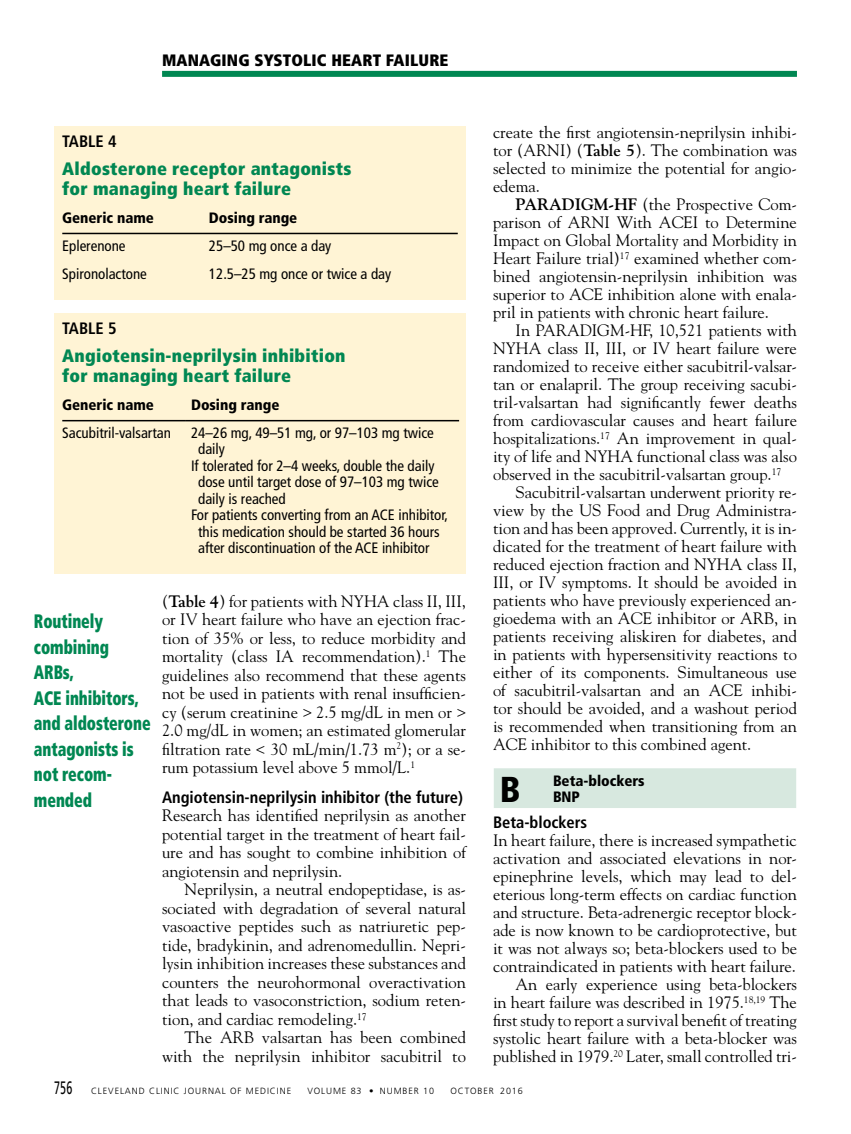
<style>
.page{position:relative;width:851px;height:1134px;background:#fff}
.page>*{position:absolute;margin:0;border:0;box-sizing:border-box;transform-origin:0 0}
.t1{font:900 condensed 36px "Frutiger LT Std";color:#000}
.t2{font:900 condensed 19.5px/25.5px "Frutiger LT Std";letter-spacing:-.005em;color:#008752;scale:.8 1}
.t3{font:900 condensed 18px/19.5px "Frutiger LT Std";letter-spacing:.015em;color:#008752}
.t4{font:16.5px/18px "Goudy Std";color:#000;text-align:justify}
.t5{font:700 condensed 16.5px "Frutiger LT Std";color:#000}
.t6{font:900 condensed 16.5px "Frutiger LT Std";letter-spacing:.01em;color:#000}
.t7{font:condensed 15px "Frutiger LT Std";color:#000}
.t8{font:900 condensed 15px/16.5px "Frutiger LT Std";color:#000}
.t9{font:300 9px "Frutiger LT Std";letter-spacing:.1em;color:#000}
.s1{font-weight:700}
.s2{font-weight:400;font-size:18px}
</style>
<div class="page">
<div style="left:162px;top:71px;width:634px;height:6px;background:#008752"></div>
<div style="left:494px;top:768px;width:302px;height:40px;background:#d7e8df"></div>
<div style="left:54px;top:126px;width:412px;height:173px;background:#fff4d5"></div>
<hr style="left:62px;top:233px;width:141px;height:1px;background:#000">
<hr style="left:203px;top:233px;width:255px;height:1px;background:#000">
<div style="left:54px;top:313px;width:412px;height:261px;background:#fff4d5"></div>
<hr style="left:62px;top:420px;width:123px;height:1px;background:#000">
<hr style="left:185px;top:420px;width:274px;height:1px;background:#000">
<p class="t6" style="left:162px;top:51px;width:288px">MANAGING SYSTOLIC HEART FAILURE</p>
<p class="t5" style="left:62px;top:131px;width:56px">TABLE 4</p>
<p class="t3" style="left:62px;top:159px;width:290px">Aldosterone receptor antagonists for managing heart failure</p>
<p class="t8" style="left:62px;top:209px;width:93px">Generic name</p>
<p class="t8" style="left:209px;top:209px;width:90px">Dosing range</p>
<p class="t7" style="left:62px;top:237px;width:65px">Eplerenone</p>
<p class="t7" style="left:209px;top:237px;width:124px">25–50 mg once a day</p>
<p class="t7" style="left:62px;top:265px;width:86px">Spironolactone</p>
<p class="t7" style="left:209px;top:265px;width:184px">12.5–25 mg once or twice a day</p>
<p class="t5" style="left:62px;top:318px;width:56px">TABLE 5</p>
<p class="t3" style="left:62px;top:346px;width:285px">Angiotensin-neprilysin inhibition for managing heart failure</p>
<p class="t8" style="left:62px;top:396px;width:93px">Generic name</p>
<p class="t8" style="left:191px;top:396px;width:90px">Dosing range</p>
<p class="t7" style="left:62px;top:424px;width:110px">Sacubitril-valsartan</p>
<p class="t7" style="left:191px;top:424px;width:244px">24–26 mg, 49–51 mg, or 97–103 mg twice</p>
<p class="t7" style="left:198px;top:440px;width:28px">daily</p>
<p class="t7" style="left:191px;top:457px;width:245px">If tolerated for 2–4 weeks, double the daily</p>
<p class="t7" style="left:198px;top:473px;width:242px">dose until target dose of 97–103 mg twice</p>
<p class="t7" style="left:198px;top:490px;width:89px">daily is reached</p>
<p class="t7" style="left:191px;top:506px;width:258px">For patients converting from an ACE inhibitor,</p>
<p class="t7" style="left:198px;top:523px;width:243px">this medication should be started 36 hours</p>
<p class="t7" style="left:198px;top:539px;width:233px">after discontinuation of the ACE inhibitor</p>
<p class="t2" style="left:34px;top:608px;width:147px">Routinely combining<br>ARBs,<br>ACE inhibitors, and aldosterone antagonists is not recom&shy;mended</p>
<p class="t4" style="left:162px;top:592px;width:305px;line-height:18.5px">(<span class="s1">Table 4</span>) for patients with NYHA class II, III, or IV heart failure who have an ejection frac&shy;tion of 35% or less, to reduce morbidity and mortality (class IA recommendation).<sup>1</sup> The guidelines also recommend that these agents not be used in patients with renal insufficien&shy;cy (serum creatinine &gt; 2.5 mg/dL in men or &gt; 2.0 mg/dL in women; an estimated glomerular filtration rate &lt; 30 mL/min/1.73 m<sup>2</sup>); or a se&shy;rum potassium level above 5 mmol/L.<sup>1</sup></p>
<p class="t5" style="left:162px;top:787px;width:302px">Angiotensin-neprilysin inhibitor (the future)</p>
<p class="t4" style="left:162px;top:806px;width:306px;line-height:18.5px">Research has identified neprilysin as another potential target in the treatment of heart fail&shy;ure and has sought to combine inhibition of angiotensin and neprilysin.</p>
<p class="t4" style="left:162px;top:880px;width:305px;line-height:18.5px;text-indent:23px">Neprilysin, a neutral endopeptidase, is as&shy;sociated with degradation of several natural vasoactive peptides such as natriuretic pep&shy;tide, bradykinin, and adrenomedullin. Nepri&shy;lysin inhibition increases these substances and counters the neurohormonal overactivation that leads to vasoconstriction, sodium reten&shy;tion, and cardiac remodeling.<sup>17</sup></p>
<p class="t4" style="left:162px;top:1028px;width:305px;line-height:18.5px;text-align:right">The ARB valsartan has been combined with the neprilysin inhibitor sacubitril to</p>
<p class="t4" style="left:493px;top:123px;width:305px">create the first angiotensin-neprilysin inhibi&shy;tor (ARNI) (<span class="s1">Table 5</span>). The combination was selected to minimize the potential for angio&shy;edema.</p>
<p class="t4" style="left:493px;top:195px;width:305px;text-indent:23px"><span class="s1">PARADIGM-HF</span> (the Prospective Com&shy;parison of ARNI With ACEI to Determine Impact on Global Mortality and Morbidity in Heart Failure trial)<sup>17</sup> examined whether com&shy;bined angiotensin-neprilysin inhibition was superior to ACE inhibition alone with enala&shy;pril in patients with chronic heart failure.</p>
<p class="t4" style="left:515px;top:321px;width:283px">In PARADIGM-HF, 10,521 patients with</p>
<p class="t4" style="left:493px;top:339px;width:305px">NYHA class II, III, or IV heart failure were</p>
<p class="t4" style="left:493px;top:357px;width:305px">randomized to receive either sacubitril-valsar-</p>
<p class="t4" style="left:493px;top:375px;width:305px">tan or enalapril. The group receiving sacubi-</p>
<p class="t4" style="left:493px;top:393px;width:305px">tril-valsartan had significantly fewer deaths</p>
<p class="t4" style="left:493px;top:411px;width:305px">from cardiovascular causes and heart failure</p>
<p class="t4" style="left:493px;top:429px;width:305px">hospitalizations.<sup>17</sup> An improvement in qual-</p>
<p class="t4" style="left:493px;top:447px;width:305px">ity of life and NYHA functional class was also</p>
<p class="t4" style="left:493px;top:465px;width:290px">observed in the sacubitril-valsartan group.<sup>17</sup></p>
<p class="t4" style="left:515px;top:483px;width:283px">Sacubitril-valsartan underwent priority re-</p>
<p class="t4" style="left:493px;top:501px;width:305px">view by the US Food and Drug Administra-</p>
<p class="t4" style="left:493px;top:519px;width:305px">tion and has been approved. Currently, it is in-</p>
<p class="t4" style="left:493px;top:537px;width:305px">dicated for the treatment of heart failure with</p>
<p class="t4" style="left:493px;top:555px;width:305px">reduced ejection fraction and NYHA class II,</p>
<p class="t4" style="left:493px;top:573px;width:305px">III, or IV symptoms. It should be avoided in</p>
<p class="t4" style="left:493px;top:591px;width:305px">patients who have previously experienced an-</p>
<p class="t4" style="left:493px;top:609px;width:305px">gioedema with an ACE inhibitor or ARB, in</p>
<p class="t4" style="left:493px;top:627px;width:305px">patients receiving aliskiren for diabetes, and</p>
<p class="t4" style="left:493px;top:645px;width:305px">in patients with hypersensitivity reactions to</p>
<p class="t4" style="left:493px;top:663px;width:305px">either of its components. Simultaneous use</p>
<p class="t4" style="left:493px;top:681px;width:305px">of sacubitril-valsartan and an ACE inhibi-</p>
<p class="t4" style="left:493px;top:699px;width:305px">tor should be avoided, and a washout period</p>
<p class="t4" style="left:493px;top:717px;width:305px">is recommended when transitioning from an</p>
<p class="t4" style="left:493px;top:735px;width:260px">ACE inhibitor to this combined agent.</p>
<h1 class="t1" style="left:499px;top:768px;width:22px">B</h1>
<p class="t8" style="left:553px;top:772px;width:93px">Beta-blockers<br>BNP</p>
<p class="t5" style="left:493px;top:812px;width:96px">Beta-blockers</p>
<p class="t4" style="left:493px;top:831px;width:305px;text-align:right">In heart failure, there is increased sympathetic activation and associated elevations in nor&shy;epinephrine levels, which may lead to del&shy;eterious long-term effects on cardiac function and structure. Beta-adrenergic receptor block&shy;ade is now known to be cardioprotective, but it was not always so; beta-blockers used to be contraindicated in patients with heart failure.<br>An early experience using beta-blockers<br>in heart failure was described in 1975.<sup>18,19</sup> The first study to report a survival benefit of treating systolic heart failure with a beta-blocker was published in 1979.<sup>20</sup> Later, small controlled tri-</p>
<p class="t9" style="left:54px;top:1085px;width:239px"><span class="s2">756</span> CLEVELAND CLINIC JOURNAL OF MEDICINE</p>
<p class="t9" style="left:307px;top:1085px;width:128px">VOLUME 83 • NUMBER 10</p>
<p class="t9" style="left:450px;top:1085px;width:74px">OCTOBER 2016</p>
</div>
